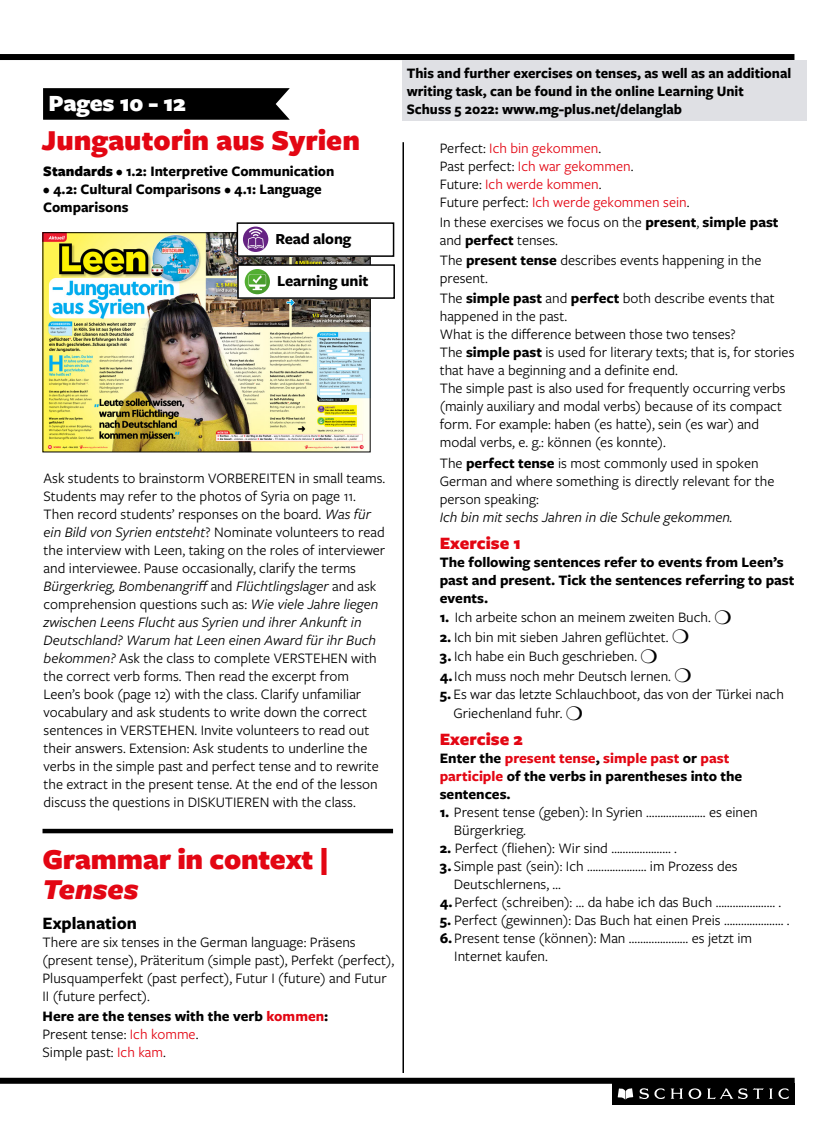
<style>
.page{position:relative;width:837px;height:1121px;background:#fff}
.page>*{position:absolute;margin:0;border:0;box-sizing:border-box;transform-origin:0 0}
.red_main_head{font:900 30px/30px "Freight Sans Pro";letter-spacing:-.01em;color:#e30613}
.Body_copy{font:900 30px "Freight Sans Pro";color:#e30613}
.GREETING_SIGNATURE{font:900 24.15px "Freight Sans Pro";letter-spacing:-.01em;color:#fff}
.Body_copy-2{font:900 18px "Freight Sans Pro";color:#e30613}
.red_main_head-2{font:700 18px "Freight Sans Pro";color:#000}
.SUB_2{font:700 15.9px "Freight Sans Pro";letter-spacing:-.01em;color:#000}
.Body_copy-3{font:15px/18px "Freight Sans Pro";color:#000}
.Body_copy-4{font:700 15px/18px "Freight Sans Pro";color:#000}
.Body_copy-5{font:700 15px/18px "Freight Sans Pro";color:#000;scale:.96 1}
.Body_copy-6{font:15px "Freight Sans Pro";color:#e30613}
.Body_copy-7{font:italic 15px "Freight Sans Pro";color:#000}
.s1{font-weight:900}
.s2{font-style:italic}
.s3{color:#e30613}
.s4{color:#000}
.s5{font-weight:700}
</style>
<div class="page">
<div style="left:0;top:54px;width:794px;height:6px;background:#000"></div>
<div style="left:0;top:1077px;width:795px;height:6px;background:#000"></div>
<div style="left:612px;top:1082px;width:183px;height:22px;background:#000"></div>
<svg style="left:618px;top:1088px;width:15px;height:11px"></svg>
<svg style="left:639px;top:1088px;width:26px;height:11px"></svg>
<svg style="left:671px;top:1088px;width:12px;height:10px"></svg>
<svg style="left:689px;top:1088px;width:12px;height:11px"></svg>
<svg style="left:707px;top:1088px;width:82px;height:11px"></svg>
<div style="left:402px;top:61px;width:405px;height:60px;background:#dfe0e4"></div>
<img style="left:45px;top:234px;width:324px;height:216px">
<div style="left:43px;top:232px;width:328px;height:220px;border:1px solid #000"></div>
<svg style="left:43px;top:88px;width:247px;height:32px;background:#0a0a0a"></svg>
<hr style="left:402px;top:142px;width:2px;height:931px;background:#000">
<div style="left:43px;top:828px;width:350px;height:5px;background:#000"></div>
<div style="left:237px;top:223px;width:157px;height:33px;background:#fff"></div>
<div style="left:237px;top:222px;width:157px;height:35px;border:2px solid #000"></div>
<svg style="left:243px;top:226px;width:25px;height:26px"></svg>
<svg style="left:248px;top:229px;width:16px;height:19px"></svg>
<div style="left:238px;top:265px;width:156px;height:33px;background:#fff"></div>
<div style="left:237px;top:264px;width:158px;height:35px;border:2px solid #000"></div>
<div style="left:245px;top:269px;width:25px;height:25px;background:#52ae32;border-radius:50%"></div>
<svg style="left:246px;top:269px;width:24px;height:25px"></svg>
<p class="GREETING_SIGNATURE" style="left:49px;top:86px;width:139px">Pages 10 - 12</p>
<p class="Body_copy" style="left:41px;top:120px;width:320px">Jungautorin aus Syrien</p>
<p class="Body_copy-4" style="left:43px;top:161px;width:293px"><span class="s1">Standards</span> • 1.2: Interpretive Communication</p>
<p class="Body_copy-4" style="left:43px;top:179px;width:280px">• 4.2: Cultural Comparisons • 4.1: Language<br>Comparisons</p>
<p class="SUB_2" style="left:275px;top:228px;width:77px">Read along</p>
<p class="SUB_2" style="left:277px;top:270px;width:93px">Learning unit</p>
<p class="Body_copy-3" style="left:44px;top:468px;width:343px">Ask students to brainstorm VORBEREITEN in small teams.<br>Students may refer to the photos of Syria on page 11.<br>Then record students’ responses on the board. <span class="s2">Was für ein Bild von Syrien entsteht</span>? Nominate volunteers to read the interview with Leen, taking on the roles of interviewer and interviewee. Pause occasionally, clarify the terms <span class="s2">Bürgerkrieg, Bombenangriff</span> and <span class="s2">Flüchtlingslager</span> and ask comprehension questions such as: <span class="s2">Wie viele Jahre liegen zwischen Leens Flucht aus Syrien und ihrer Ankunft in Deutschland? Warum hat Leen einen Award für ihr Buch bekommen?</span> Ask the class to complete VERSTEHEN with the correct verb forms. Then read the excerpt from Leen’s book (page 12) with the class. Clarify unfamiliar vocabulary and ask students to write down the correct sentences in VERSTEHEN. Invite volunteers to read out their answers. Extension: Ask students to underline the verbs in the simple past and perfect tense and to rewrite the extract in the present tense. At the end of the lesson discuss the questions in DISKUTIEREN with the class.</p>
<p class="red_main_head" style="left:43px;top:842px;width:287px">Grammar in context |<br><span class="s2">Tenses</span></p>
<p class="red_main_head-2" style="left:43px;top:910px;width:96px">Explanation</p>
<p class="Body_copy-3" style="left:43px;top:932px;width:353px">There are six tenses in the German language: Präsens (present tense), Präteritum (simple past), Perfekt (perfect), Plusquamperfekt (past perfect), Futur I (future) and Futur II (future perfect).</p>
<p class="Body_copy-4" style="left:43px;top:1006px;width:287px">Here are the tenses with the verb <span class="s3">kommen</span>:</p>
<p class="Body_copy-3" style="left:43px;top:1024px;width:157px">Present tense: <span class="s3">Ich komme</span>.</p>
<p class="Body_copy-3" style="left:43px;top:1042px;width:125px">Simple past: <span class="s3">Ich kam</span>.</p>
<p class="Body_copy-5" style="left:407px;top:63px;width:402px">This and further exercises on tenses, as well as an additional writing task, can be found in the online Learning Unit<br>Schuss 5 2022: www.mg-plus.net/delanglab</p>
<p class="Body_copy-6" style="left:440px;top:138px;width:163px"><span class="s4">Perfect:</span> Ich bin gekommen<span class="s4">.</span></p>
<p class="Body_copy-6" style="left:440px;top:156px;width:195px"><span class="s4">Past perfect:</span> Ich war gekommen<span class="s4">.</span></p>
<p class="Body_copy-6" style="left:440px;top:174px;width:163px"><span class="s4">Future:</span> Ich werde kommen<span class="s4">.</span></p>
<p class="Body_copy-6" style="left:440px;top:192px;width:251px"><span class="s4">Future perfect:</span> Ich werde gekommen sein<span class="s4">.</span></p>
<p class="Body_copy-3" style="left:440px;top:212px;width:340px">In these exercises we focus on the <span class="s5">present</span>, <span class="s5">simple past </span>and <span class="s5">perfect</span> tenses.</p>
<p class="Body_copy-3" style="left:440px;top:251px;width:323px">The <span class="s5">present tense</span> describes events happening in the present.</p>
<p class="Body_copy-3" style="left:440px;top:289px;width:336px">The <span class="s5">simple past</span> and <span class="s5">perfect</span> both describe events that happened in the past.</p>
<p class="Body_copy-3" style="left:440px;top:325px;width:298px">What is the difference between those two tenses?</p>
<p class="Body_copy-3" style="left:440px;top:343px;width:356px">The <span class="s5">simple past</span> is used for literary texts; that is, for stories that have a beginning and a definite end.</p>
<p class="Body_copy-3" style="left:440px;top:379px;width:347px">The simple past is also used for frequently occurring verbs (mainly auxiliary and modal verbs) because of its compact form. For example: haben (es hatte), sein (es war) and modal verbs, e. g.: können (es konnte).</p>
<p class="Body_copy-3" style="left:440px;top:453px;width:336px">The <span class="s5">perfect tense</span> is most commonly used in spoken<br>German and where something is directly relevant for the person speaking:</p>
<p class="Body_copy-7" style="left:440px;top:507px;width:295px">Ich bin mit sechs Jahren in die Schule gekommen.</p>
<p class="Body_copy-2" style="left:440px;top:530px;width:83px">Exercise 1</p>
<p class="Body_copy-4" style="left:440px;top:552px;width:356px">The following sentences refer to events from Leen’s past and present. Tick the sentences referring to past events.</p>
<p class="Body_copy-3" style="left:440px;top:607px;width:293px"><span class="s5">1.</span> Ich arbeite schon an meinem zweiten Buch. ❍</p>
<p class="Body_copy-3" style="left:440px;top:627px;width:251px"><span class="s5">2.</span> Ich bin mit sieben Jahren geflüchtet. ❍</p>
<p class="Body_copy-3" style="left:440px;top:646px;width:219px"><span class="s5">3.</span> Ich habe ein Buch geschrieben. ❍</p>
<p class="Body_copy-3" style="left:440px;top:666px;width:253px"><span class="s5">4.</span> Ich muss noch mehr Deutsch lernen. ❍</p>
<p class="Body_copy-3" style="left:453px;top:683px;width:332px;line-height:19.5px;text-indent:-14px"><span class="s5">5.</span> Es war das letzte Schlauchboot, das von der Türkei nach<br>Griechenland fuhr. ❍</p>
<p class="Body_copy-2" style="left:440px;top:726px;width:85px">Exercise 2</p>
<p class="Body_copy-4" style="left:440px;top:748px;width:304px">Enter the <span class="s3">present tense</span>, <span class="s3">simple past</span> or <span class="s3">past participle</span> of the verbs in parentheses into the sentences.</p>
<p class="Body_copy-3" style="left:454px;top:802px;width:305px;text-indent:-14px"><span class="s5">1.</span> Present tense (geben): In Syrien ………………… es einen<br>Bürgerkrieg.</p>
<p class="Body_copy-3" style="left:440px;top:838px;width:239px"><span class="s5">2.</span> Perfect (fliehen): Wir sind ………………… .</p>
<p class="Body_copy-3" style="left:454px;top:856px;width:285px;text-indent:-14px"><span class="s5">3.</span> Simple past (sein): Ich ………………… im Prozess des<br>Deutschlernens, …</p>
<p class="Body_copy-3" style="left:440px;top:892px;width:343px"><span class="s5">4.</span> Perfect (schreiben): … da habe ich das Buch ………………… .</p>
<p class="Body_copy-3" style="left:440px;top:910px;width:352px"><span class="s5">5.</span> Perfect (gewinnen): Das Buch hat einen Preis ………………… .</p>
<p class="Body_copy-3" style="left:454px;top:928px;width:299px;text-indent:-14px"><span class="s5">6.</span>Present tense (können): Man ………………… es jetzt im<br>Internet kaufen.</p>
</div>
